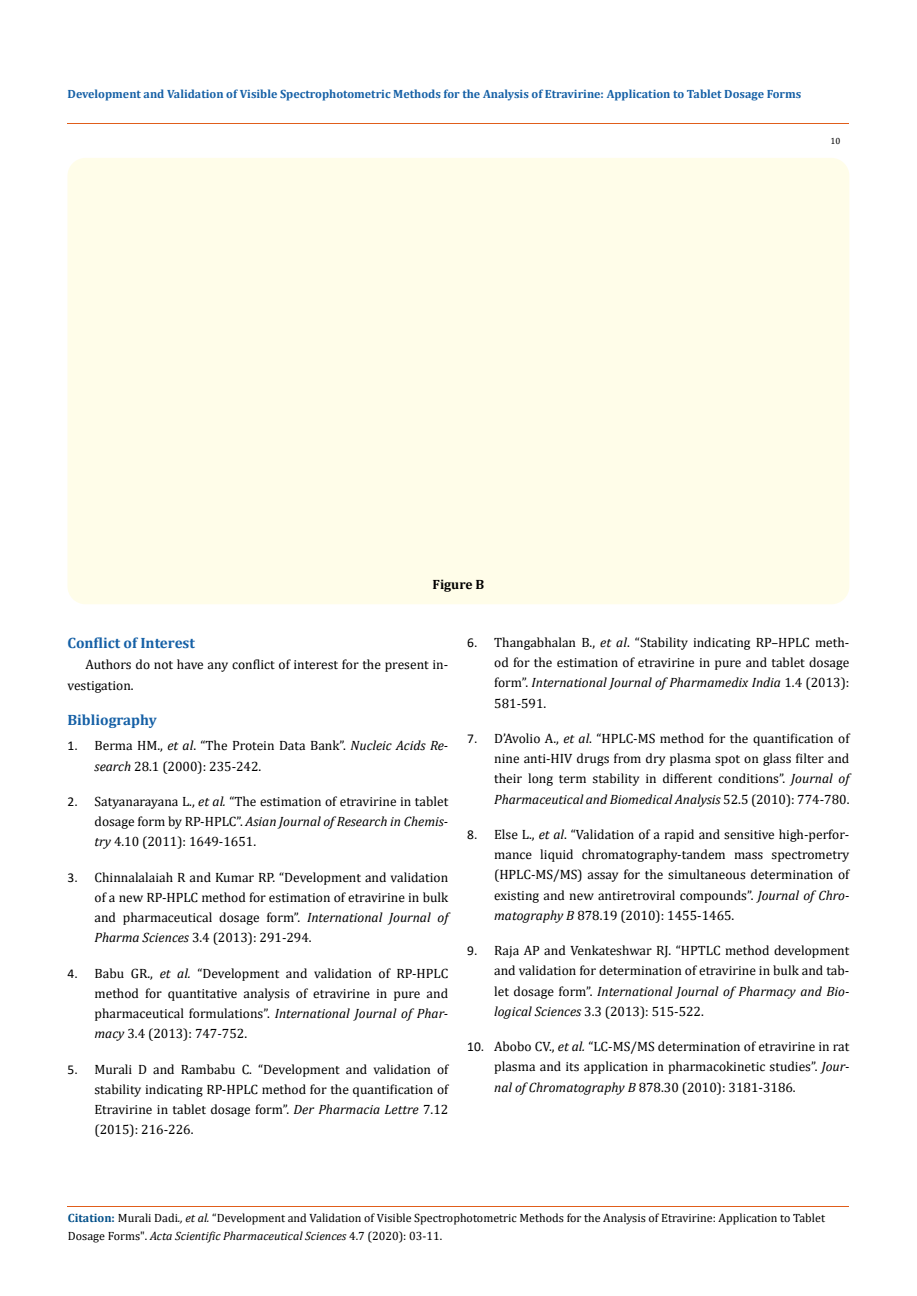
<style>
.page{position:relative;width:917px;height:1296px;background:#fff}
.page>*{position:absolute;margin:0;border:0;box-sizing:border-box;transform-origin:0 0}
.t1{font:700 15px "Cambria";color:#1560a6}
.t2{font:13.5px/20.2px "Cambria";color:#000;text-align:justify}
.t3{font:700 13.5px "Cambria";color:#000}
.t4{font:12px/18px "Cambria";color:#000}
.t5{font:700 12px "Cambria";color:#1560a6}
.t6{font:9px "Cambria";color:#000}
.s1{font-family:"Calibri"}
.s2{font-style:italic}
.s3{font-weight:700;color:#035089}
</style>
<div class="page">
<hr style="left:67px;top:123px;width:782px;height:1px;background:#e05d1a">
<div style="left:67px;top:158px;width:782px;height:446px;background:#fffde9;border-radius:18px"></div>
<hr style="left:67px;top:1207px;width:781px;height:1px;background:#e05d1a">
<p class="t5" style="left:68px;top:86px;width:735px">Development and Validation of Visible Spectrophotometric Methods for the Analysis of Etravirine: Application to Tablet Dosage Forms</p>
<p class="t6" style="left:830px;top:136px;width:11px">10</p>
<p class="t3" style="left:432px;top:575px;width:53px">Figure B</p>
<p class="t1" style="left:67px;top:632px;width:129px">Conflict of Interest</p>
<p class="t2" style="left:67px;top:654px;width:382px;line-height:21px;text-indent:18px">Authors do not have any conflict of interest for the present in&shy;vestigation.</p>
<p class="t1" style="left:67px;top:709px;width:91px">Bibliography</p>
<p class="t2" style="left:94px;top:736px;width:355px;text-indent:-27px"><span class="s1">1.</span> Berma HM., <span class="s2">et al</span>. “The Protein Data Bank”. <span class="s2">Nucleic Acids Re&shy;search</span> 28.1 (2000): 235-242.</p>
<p class="t2" style="left:94px;top:791px;width:355px;text-indent:-27px"><span class="s1">2.</span> Satyanarayana L., <span class="s2">et al.</span> “The estimation of etravirine in tablet dosage form by RP-HPLC”. <span class="s2">Asian Journal of Research in Chemis&shy;try</span> 4.10 (2011): 1649-1651.</p>
<p class="t2" style="left:94px;top:867px;width:355px;text-indent:-27px"><span class="s1">3.</span> Chinnalalaiah R and Kumar RP. “Development and validation of a new RP-HPLC method for estimation of etravirine in bulk and pharmaceutical dosage form”. <span class="s2">International Journal of Pharma Sciences</span> 3.4 (2013): 291-294.</p>
<p class="t2" style="left:94px;top:963px;width:355px;text-indent:-27px"><span class="s1">4.</span> Babu GR., <span class="s2">et al.</span> “Development and validation of RP-HPLC method for quantitative analysis of etravirine in pure and pharmaceutical formulations”. <span class="s2">International Journal of Phar&shy;macy</span> 3.4 (2013): 747-752.</p>
<p class="t2" style="left:94px;top:1059px;width:355px;text-indent:-27px"><span class="s1">5.</span> Murali D and Rambabu C. “Development and validation of stability indicating RP-HPLC method for the quantification of Etravirine in tablet dosage form”. <span class="s2">Der Pharmacia Lettre</span> 7.12 (2015): 216-226.</p>
<p class="t2" style="left:494px;top:632px;width:357px;text-indent:-27px"><span class="s1">6.</span> Thangabhalan B., <span class="s2">et al</span>. “Stability indicating RP–HPLC meth&shy;od for the estimation of etravirine in pure and tablet dosage form”. <span class="s2">International Journal of Pharmamedix India</span> 1.4 (2013):<br>581-591.</p>
<p class="t2" style="left:494px;top:728px;width:357px;text-indent:-27px"><span class="s1">7.</span> D’Avolio A., <span class="s2">et al</span>. “HPLC-MS method for the quantification of nine anti-HIV drugs from dry plasma spot on glass filter and their long term stability in different conditions”. <span class="s2">Journal of Pharmaceutical and Biomedical Analysis</span> 52.5 (2010): 774-780.</p>
<p class="t2" style="left:494px;top:824px;width:357px;text-indent:-27px"><span class="s1">8.</span> Else L., <span class="s2">et al</span>. “Validation of a rapid and sensitive high-perfor&shy;mance liquid chromatography-tandem mass spectrometry (HPLC-MS/MS) assay for the simultaneous determination of existing and new antiretroviral compounds”. <span class="s2">Journal of Chro&shy;matography B</span> 878.19 (2010): 1455-1465.</p>
<p class="t2" style="left:494px;top:940px;width:357px;text-indent:-27px"><span class="s1">9.</span> Raja AP and Venkateshwar RJ. “HPTLC method development and validation for determination of etravirine in bulk and tab&shy;let dosage form”. <span class="s2">International Journal of Pharmacy and Bio&shy;logical Sciences</span> 3.3 (2013): 515-522.</p>
<p class="t2" style="left:494px;top:1036px;width:357px;text-indent:-27px"><span class="s1">10.</span> Abobo CV., <span class="s2">et al.</span> “LC-MS/MS determination of etravirine in rat plasma and its application in pharmacokinetic studies”. <span class="s2">Jour&shy;nal of Chromatography B</span> 878.30 (2010): 3181-3186.</p>
<p class="t4" style="left:68px;top:1209px;width:758px"><span class="s3">Citation:</span> Murali Dadi<span class="s2">., et al.</span> “Development and Validation of Visible Spectrophotometric Methods for the Analysis of Etravirine: Application to Tablet<br>Dosage Forms". <span class="s2">Acta Scientific Pharmaceutical Sciences</span> 4.7 (2020): 03-11.</p>
</div>
